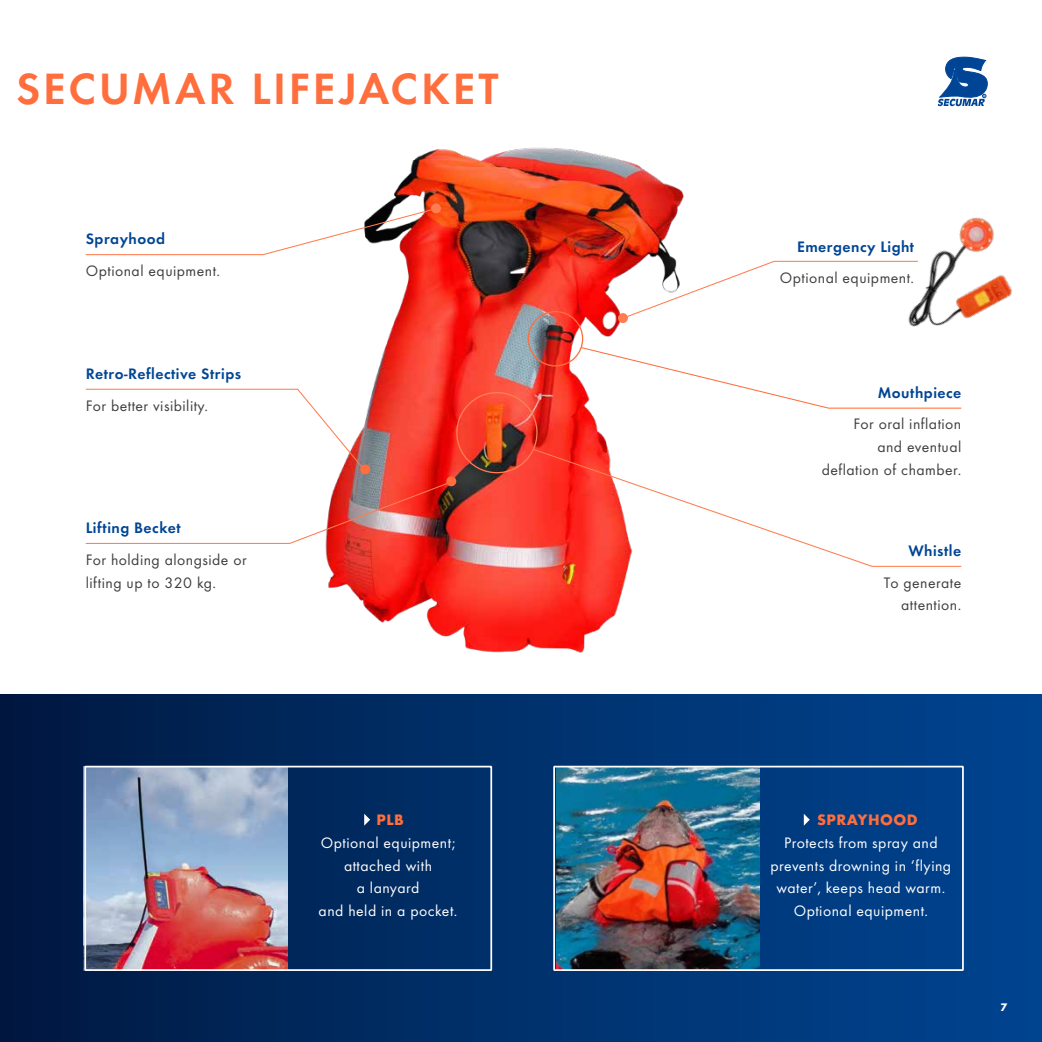
<style>
.page{position:relative;width:1042px;height:1042px;background:#fff}
.page>*{position:absolute;margin:0;border:0;box-sizing:border-box;transform-origin:0 0}
.t1{font:600 45.5px "Futura T";letter-spacing:.06em;color:#ff6e3c}
.t2{font:15.75px/22.8px "Futura T";letter-spacing:.03em;color:#3e3d40;text-align:right}
.t3{font:15.75px/22.8px "Futura T";letter-spacing:.03em;color:#fff;text-align:center}
.t4{font:600 15.75px "Futura T";letter-spacing:.03em;color:#004595}
.t5{font:700 15.75px "Futura T";letter-spacing:.03em;color:#ff6e3c}
.t6{font:700 11.38px "Futura T";color:#fff}
</style>
<div class="page">
<div style="left:0;top:694px;width:1042px;height:348px;background:linear-gradient(to right,#001a42,#004692)"></div>
<img style="left:325px;top:147px;width:359px;height:506px">
<div style="left:528px;top:311px;width:55px;height:55px;border:1px solid #ff6e3c;border-radius:50%"></div>
<div style="left:456px;top:392px;width:81px;height:81px;border:1px solid #ff7d4f;border-radius:50%"></div>
<svg style="left:85px;top:388px;width:278px;height:80px"></svg>
<svg style="left:85px;top:207px;width:352px;height:49px"></svg>
<svg style="left:580px;top:346px;width:382px;height:63px"></svg>
<svg style="left:623px;top:260px;width:237px;height:59px"></svg>
<svg style="left:532px;top:448px;width:430px;height:119px"></svg>
<img style="left:85px;top:482px;width:364px;height:62px">
<img style="left:87px;top:769px;width:200px;height:199px">
<img style="left:556px;top:769px;width:204px;height:199px">
<svg style="left:938px;top:57px;width:49px;height:49px"></svg>
<div style="left:431px;top:203px;width:10px;height:10px;background:#ff7d4f;border-radius:50%"></div>
<div style="left:446px;top:476px;width:10px;height:10px;background:#ff6e3c;border-radius:50%"></div>
<div style="left:618px;top:313px;width:10px;height:10px;background:#ff7d4f;border-radius:50%"></div>
<img style="left:860px;top:217px;width:153px;height:162px">
<div style="left:84px;top:766px;width:408px;height:205px;border:2px solid #fff"></div>
<div style="left:553px;top:766px;width:411px;height:205px;border:2px solid #fff"></div>
<svg style="left:364px;top:814px;width:6px;height:11px"></svg>
<svg style="left:804px;top:814px;width:6px;height:11px"></svg>
<div style="left:360px;top:464px;width:10px;height:10px;background:#ff6e3c;border-radius:50%"></div>
<h1 class="t1" style="left:16px;top:62px;width:484px">SECUMAR LIFEJACKET</h1>
<p class="t4" style="left:86px;top:230px;width:81px">Sprayhood</p>
<p class="t2" style="left:86px;top:259px;width:136px">Optional equipment.</p>
<p class="t4" style="left:86px;top:364px;width:157px">Retro-Reflective Strips</p>
<p class="t2" style="left:86px;top:394px;width:124px">For better visibility.</p>
<p class="t4" style="left:86px;top:519px;width:97px">Lifting Becket</p>
<p class="t2" style="left:86px;top:548px;width:162px;text-align:left">For holding alongside or lifting up to 320 kg.</p>
<p class="t5" style="left:376px;top:810px;width:29px">PLB</p>
<p class="t3" style="left:319px;top:831px;width:140px">Optional equipment; attached with<br>a lanyard<br>and held in a pocket.</p>
<p class="t4" style="left:797px;top:237px;width:119px">Emergency Light</p>
<p class="t2" style="left:780px;top:266px;width:136px">Optional equipment.</p>
<p class="t4" style="left:878px;top:383px;width:85px">Mouthpiece</p>
<p class="t2" style="left:822px;top:413px;width:141px">For oral inflation<br>and eventual deflation of chamber.</p>
<p class="t4" style="left:908px;top:541px;width:54px">Whistle</p>
<p class="t2" style="left:884px;top:571px;width:79px">To generate attention.</p>
<p class="t5" style="left:817px;top:810px;width:102px">SPRAYHOOD</p>
<p class="t3" style="left:770px;top:831px;width:182px">Protects from spray and prevents drowning in ‘flying water’, keeps head warm.<br>Optional equipment.</p>
<p class="t6" style="left:1000px;top:1000px;width:8px">7</p>
</div>
